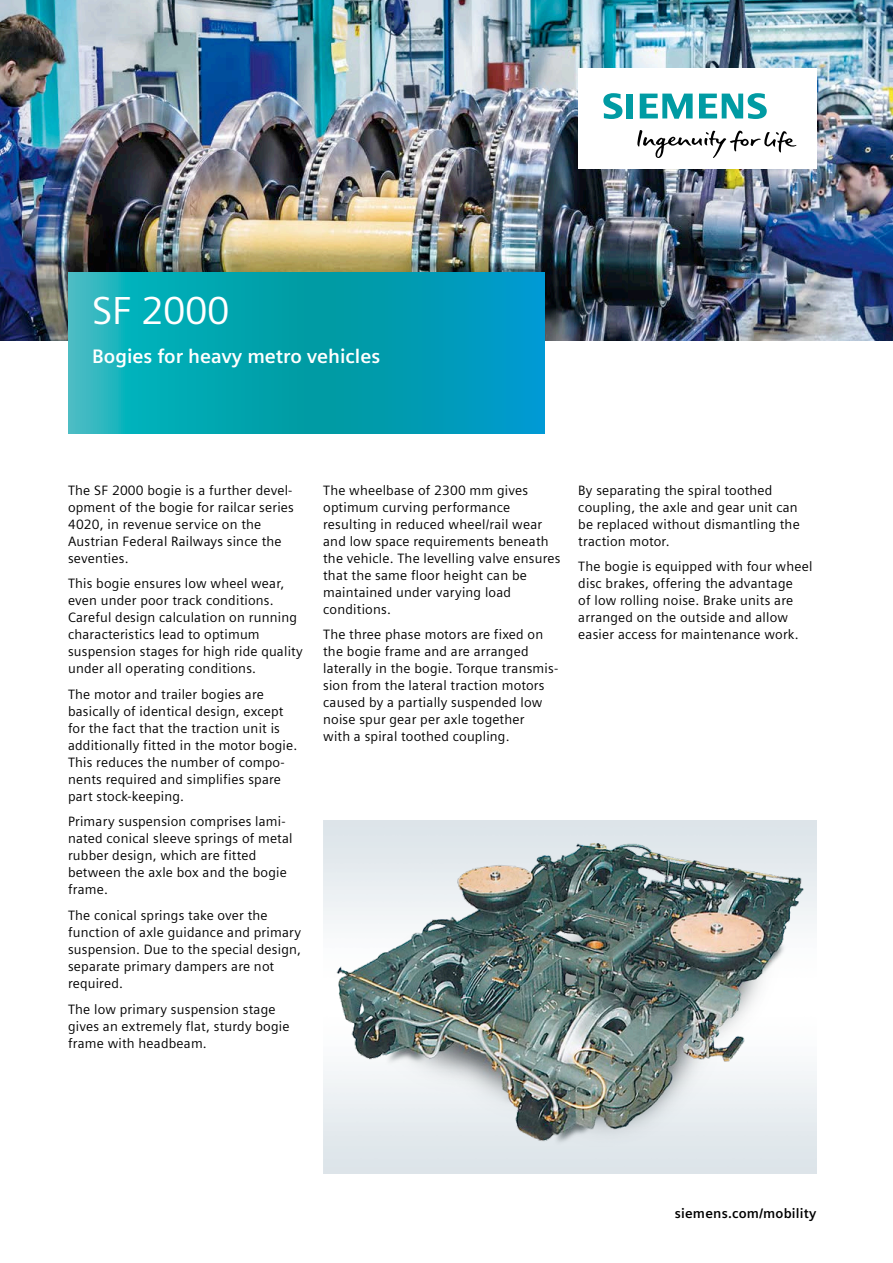
<style>
.page{position:relative;width:893px;height:1263px;background:#fff}
.page>*{position:absolute;margin:0;border:0;box-sizing:border-box;transform-origin:0 0}
.t1{font:39px "Siemens Sans Global";letter-spacing:-.01em;color:#fff}
.t2{font:700 19.5px "Siemens Sans Global";color:#fff}
.t3{font:13.5px/17px "Siemens Sans Global";letter-spacing:.015em;color:#000}
.t4{font:700 13.5px "Siemens Sans Global";letter-spacing:.015em;color:#000}
</style>
<div class="page">
<img style="left:0;top:0;width:893px;height:340px">
<div style="left:578px;top:68px;width:238px;height:101px;background:#fff"></div>
<svg style="left:637px;top:130px;width:159px;height:28px"></svg>
<svg style="left:603px;top:93px;width:30px;height:26px"></svg>
<svg style="left:640px;top:94px;width:53px;height:25px"></svg>
<svg style="left:699px;top:93px;width:68px;height:26px"></svg>
<svg style="left:68px;top:272px;width:477px;height:162px;background:#05a2b5"></svg>
<img style="left:329px;top:838px;width:483px;height:318px">
<h1 class="t1" style="left:92px;top:282px;width:139px">SF 2000</h1>
<h2 class="t2" style="left:92px;top:345px;width:290px">Bogies for heavy metro vehicles</h2>
<p class="t3" style="left:68px;top:482px;width:227px">The SF 2000 bogie is a further devel&shy;opment of the bogie for railcar series<br>4020, in revenue service on the<br>Austrian Federal Railways since the seventies.</p>
<p class="t3" style="left:68px;top:576px;width:236px">This bogie ensures low wheel wear, even under poor track conditions.<br>Careful design calculation on running characteristics lead to optimum suspension stages for high ride quality under all operating conditions.</p>
<p class="t3" style="left:68px;top:686px;width:231px">The motor and trailer bogies are basically of identical design, except for the fact that the traction unit is additionally fitted in the motor bogie.<br>This reduces the number of compo&shy;nents required and simplifies spare part stock-keeping.</p>
<p class="t3" style="left:68px;top:814px;width:226px">Primary suspension comprises lami&shy;nated conical sleeve springs of metal rubber design, which are fitted between the axle box and the bogie frame.</p>
<p class="t3" style="left:68px;top:907px;width:235px">The conical springs take over the function of axle guidance and primary suspension. Due to the special design, separate primary dampers are not required.</p>
<p class="t3" style="left:68px;top:1001px;width:223px">The low primary suspension stage gives an extremely flat, sturdy bogie frame with headbeam.</p>
<p class="t3" style="left:323px;top:482px;width:239px">The wheelbase of 2300 mm gives optimum curving performance resulting in reduced wheel/rail wear and low space requirements beneath the vehicle. The levelling valve ensures that the same floor height can be maintained under varying load conditions.</p>
<p class="t3" style="left:323px;top:627px;width:237px">The three phase motors are fixed on the bogie frame and are arranged laterally in the bogie. Torque transmis&shy;sion from the lateral traction motors caused by a partially suspended low noise spur gear per axle together<br>with a spiral toothed coupling.</p>
<p class="t3" style="left:578px;top:482px;width:223px">By separating the spiral toothed coupling, the axle and gear unit can be replaced without dismantling the traction motor.</p>
<p class="t3" style="left:578px;top:559px;width:236px">The bogie is equipped with four wheel disc brakes, offering the advantage<br>of low rolling noise. Brake units are arranged on the outside and allow easier access for maintenance work.</p>
<p class="t4" style="left:675px;top:1205px;width:143px">siemens.com/mobility</p>
</div>
